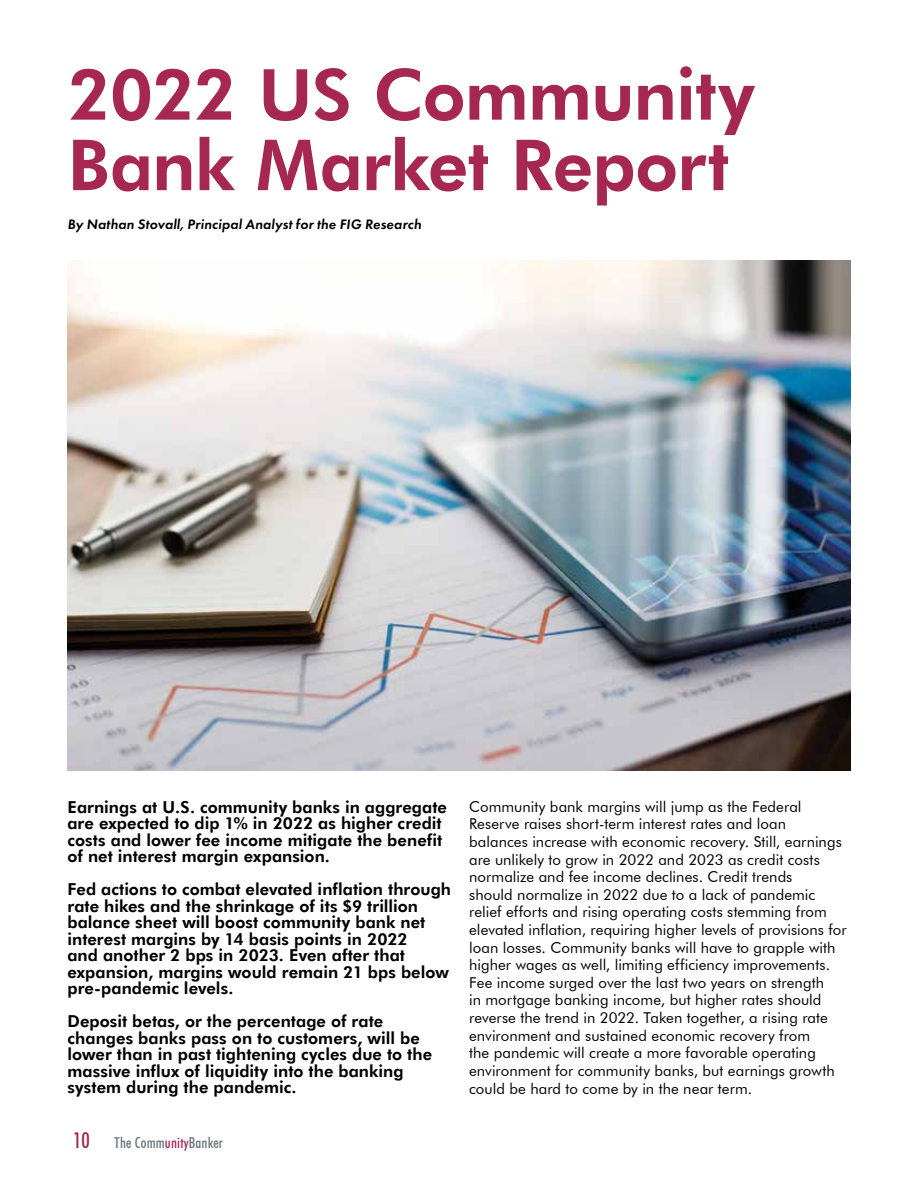
<style>
.page{position:relative;width:918px;height:1188px;background:#fff}
.page>*{position:absolute;margin:0;border:0;box-sizing:border-box;transform-origin:0 0}
.t1{font:800 70.5px/70.5px "Futura BT";letter-spacing:-.01em;color:#a52752}
.t2{font:800 16.5px/16.5px "Futura BT";letter-spacing:.005em;color:#000}
.t3{font:15px/17.5px "Futura BT";letter-spacing:.005em;color:#000}
.t4{font:500 condensed 15px "Futura BT";letter-spacing:.01em;color:#677279}
.t5{font:italic 600 14.25px "Futura PT";letter-spacing:.015em;color:#000}
.s1{font-size:21.6px;color:#a52752}
.s2{color:#a52752}
</style>
<div class="page">
<img style="left:68px;top:260px;width:782px;height:510px">
<h1 class="t1" style="left:68px;top:59px;width:689px">2022 US Community<br>Bank Market Report</h1>
<p class="t5" style="left:68px;top:215px;width:356px">By Nathan Stovall, Principal Analyst for the FIG Research</p>
<p class="t2" style="left:68px;top:799px;width:381px">Earnings at U.S. community banks in aggregate are expected to dip 1% in 2022 as higher credit costs and lower fee income mitigate the benefit of net interest margin expansion.</p>
<p class="t2" style="left:68px;top:881px;width:385px">Fed actions to combat elevated inflation through rate hikes and the shrinkage of its $9 trillion balance sheet will boost community bank net interest margins by 14 basis points in 2022<br>and another 2 bps in 2023. Even after that expansion, margins would remain 21 bps below pre-pandemic levels.</p>
<p class="t2" style="left:68px;top:1013px;width:366px">Deposit betas, or the percentage of rate changes banks pass on to customers, will be lower than in past tightening cycles due to the massive influx of liquidity into the banking system during the pandemic.</p>
<p class="t4" style="left:73px;top:1134px;width:151px"><span class="s1">10</span> The Comm<span class="s2">unity</span>Banker</p>
<p class="t3" style="left:469px;top:798px;width:379px">Community bank margins will jump as the Federal Reserve raises short-term interest rates and loan balances increase with economic recovery. Still, earnings are unlikely to grow in 2022 and 2023 as credit costs normalize and fee income declines. Credit trends<br>should normalize in 2022 due to a lack of pandemic relief efforts and rising operating costs stemming from elevated inflation, requiring higher levels of provisions for loan losses. Community banks will have to grapple with higher wages as well, limiting efficiency improvements.<br>Fee income surged over the last two years on strength<br>in mortgage banking income, but higher rates should reverse the trend in 2022. Taken together, a rising rate environment and sustained economic recovery from<br>the pandemic will create a more favorable operating environment for community banks, but earnings growth could be hard to come by in the near term.</p>
</div>
